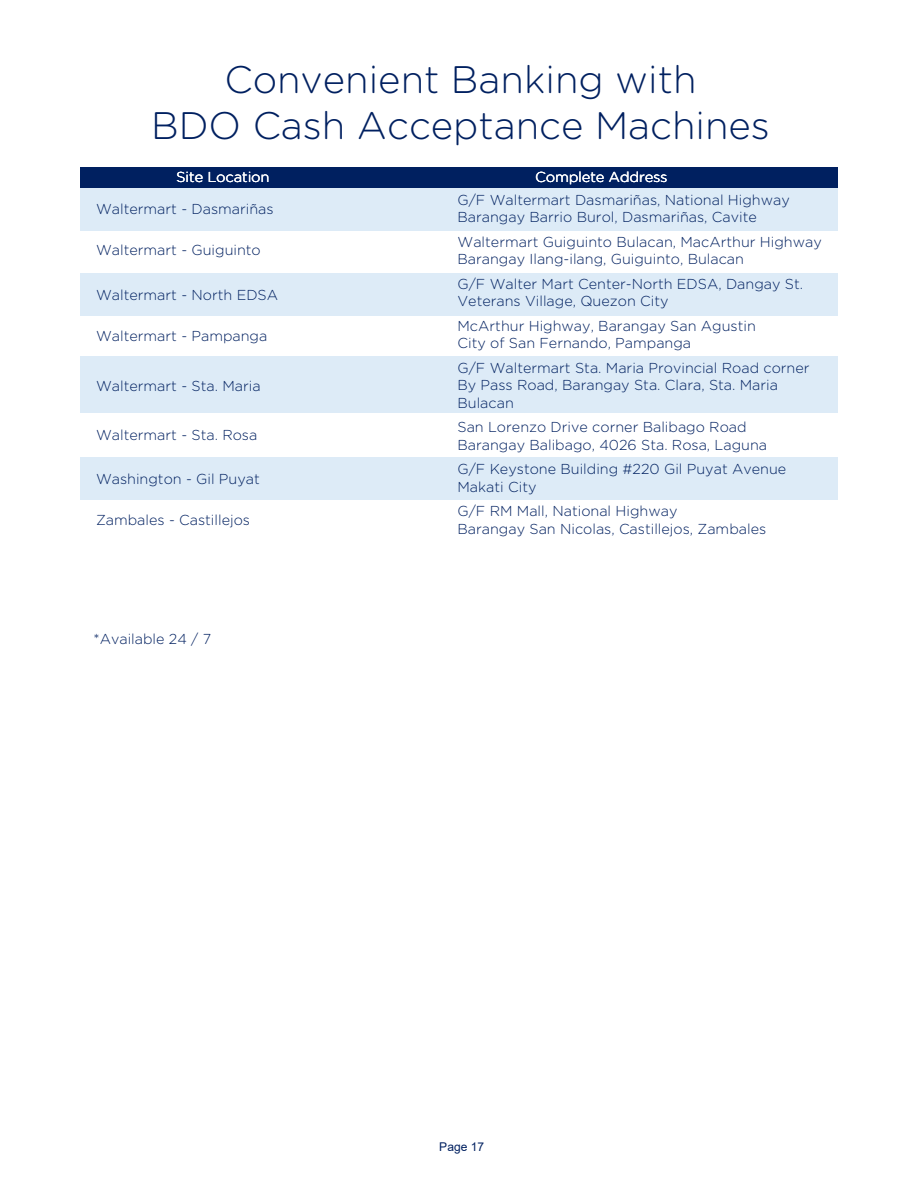
<style>
.page{position:relative;width:918px;height:1188px;background:#fff}
.page>*{position:absolute;margin:0;border:0;box-sizing:border-box;transform-origin:0 0}
.t1{font:300 38.4px/45.9px "Gotham Rounded";color:#002060;text-align:center}
.t2{font:300 14.4px/17.2px "Gotham Rounded";color:#002060}
.t3{font:300 14.4px "Gotham Rounded";color:#fff}
.t4{font:12px "Arial";color:#002060}
</style>
<div class="page">
<div style="left:80px;top:357px;width:758px;height:56px;background:#ddebf7"></div>
<div style="left:80px;top:167px;width:758px;height:20px;background:#002060"></div>
<div style="left:80px;top:188px;width:758px;height:42px;background:#ddebf7"></div>
<div style="left:80px;top:273px;width:758px;height:42px;background:#ddebf7"></div>
<div style="left:80px;top:458px;width:758px;height:42px;background:#ddebf7"></div>
<h1 class="t1" style="left:151px;top:55px;width:620px">Convenient Banking with<br>BDO Cash Acceptance Machines</h1>
<p class="t3" style="left:176px;top:167px;width:95px">Site Location</p>
<p class="t3" style="left:536px;top:167px;width:134px">Complete Address</p>
<p class="t2" style="left:96px;top:200px;width:179px">Waltermart - Dasmariñas</p>
<p class="t2" style="left:96px;top:241px;width:166px">Waltermart - Guiguinto</p>
<p class="t2" style="left:96px;top:285px;width:184px">Waltermart - North EDSA</p>
<p class="t2" style="left:96px;top:326px;width:173px">Waltermart - Pampanga</p>
<p class="t2" style="left:96px;top:377px;width:166px">Waltermart - Sta. Maria</p>
<p class="t2" style="left:96px;top:425px;width:163px">Waltermart - Sta. Rosa</p>
<p class="t2" style="left:96px;top:470px;width:165px">Washington - Gil Puyat</p>
<p class="t2" style="left:96px;top:511px;width:156px">Zambales - Castillejos</p>
<p class="t2" style="left:93px;top:629px;width:119px">*Available 24 / 7</p>
<p class="t2" style="left:457px;top:191px;width:334px">G/F Waltermart Dasmariñas, National Highway<br>Barangay Barrio Burol, Dasmariñas, Cavite</p>
<p class="t2" style="left:457px;top:233px;width:366px">Waltermart Guiguinto Bulacan, MacArthur Highway<br>Barangay Ilang-ilang, Guiguinto, Bulacan</p>
<p class="t2" style="left:457px;top:275px;width:347px">G/F Walter Mart Center-North EDSA, Dangay St.<br>Veterans Village, Quezon City</p>
<p class="t2" style="left:457px;top:317px;width:300px">McArthur Highway, Barangay San Agustin<br>City of San Fernando, Pampanga</p>
<p class="t2" style="left:457px;top:359px;width:354px">G/F Waltermart Sta. Maria Provincial Road corner<br>By Pass Road, Barangay Sta. Clara, Sta. Maria<br>Bulacan</p>
<p class="t2" style="left:457px;top:418px;width:311px">San Lorenzo Drive corner Balibago Road<br>Barangay Balibago, 4026 Sta. Rosa, Laguna</p>
<p class="t2" style="left:457px;top:460px;width:330px">G/F Keystone Building #220 Gil Puyat Avenue<br>Makati City</p>
<p class="t2" style="left:457px;top:502px;width:310px">G/F RM Mall, National Highway<br>Barangay San Nicolas, Castillejos, Zambales</p>
<p class="t4" style="left:439px;top:1138px;width:46px">Page 17</p>
</div>
